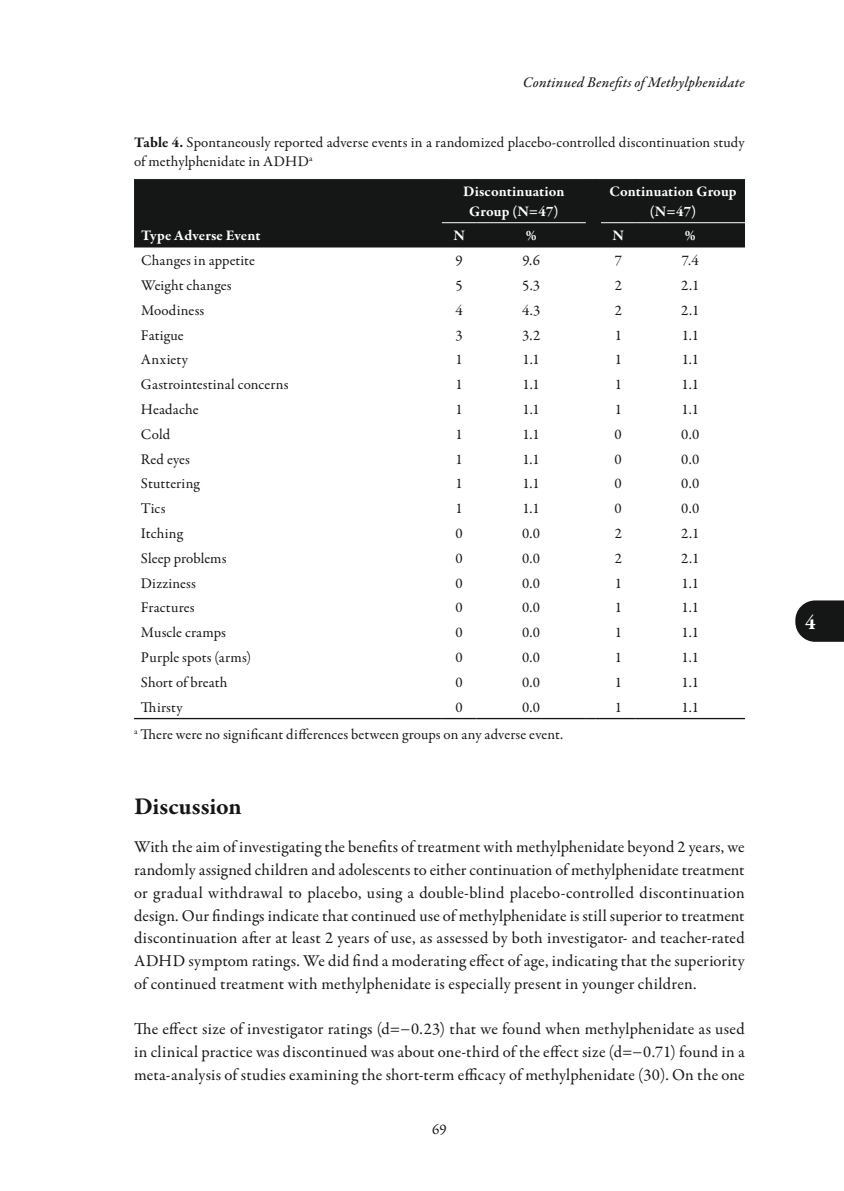
<style>
.page{position:relative;width:844px;height:1191px;background:#fff}
.page>*{position:absolute;margin:0;border:0;box-sizing:border-box;transform-origin:0 0}
.t1{font:700 24.5px "Garamond Premr Pro";color:#151616}
.t2{font:700 21px "Garamond Premr Pro";color:#fff}
.t3{font:16.62px/22.8px "Garamond Premr Pro";letter-spacing:.015em;color:#151616;text-align:justify}
.t4{font:14.88px/19.4px "Garamond Premr Pro";letter-spacing:.01em;color:#151616}
.t5{font:700 14.88px/19.2px "Garamond Premr Pro";letter-spacing:.01em;color:#fff;text-align:center}
.t6{font:14.88px "Garamond Premr Pro Med It";letter-spacing:.015em;color:#151616}
.t7{font:14.88px "Garamond Premr Pro";letter-spacing:.035em;color:#151616}
.s1{font-weight:700}
</style>
<div class="page">
<div style="left:134px;top:179px;width:610px;height:68px;background:#151616"></div>
<hr style="left:441px;top:222px;width:35px;height:1px;background:#fff">
<hr style="left:476px;top:222px;width:109px;height:1px;background:#fff">
<hr style="left:601px;top:222px;width:34px;height:1px;background:#fff">
<hr style="left:635px;top:222px;width:109px;height:1px;background:#fff">
<hr style="left:134px;top:718px;width:307px;height:1px;background:#151616">
<hr style="left:441px;top:718px;width:35px;height:1px;background:#151616">
<hr style="left:476px;top:718px;width:109px;height:1px;background:#151616">
<svg style="left:585px;top:718px;width:16px;height:1px"></svg>
<hr style="left:601px;top:718px;width:34px;height:1px;background:#151616">
<hr style="left:635px;top:718px;width:109px;height:1px;background:#151616">
<svg style="left:795px;top:600px;width:48px;height:42px;background:#2e2e2e"></svg>
<p class="t6" style="left:522px;top:72px;width:223px">Continued Benefits of Methylphenidate</p>
<p class="t4" style="left:134px;top:133px;width:612px"><span class="s1">Table 4.</span> Spontaneously reported adverse events in a randomized placebo-controlled discontinuation study of methylphenidate in ADHD<sup>a</sup></p>
<p class="t5" style="left:463px;top:182px;width:103px">Discontinuation<br>Group (N=47)</p>
<p class="t5" style="left:609px;top:182px;width:129px">Continuation Group (N=47)</p>
<p class="t5" style="left:141px;top:226px;width:121px">Type Adverse Event</p>
<p class="t5" style="left:453px;top:226px;width:13px">N</p>
<p class="t5" style="left:525px;top:226px;width:12px">%</p>
<p class="t5" style="left:612px;top:226px;width:13px">N</p>
<p class="t5" style="left:684px;top:226px;width:12px">%</p>
<p class="t4" style="left:141px;top:251px;width:115px">Changes in appetite</p>
<p class="t4" style="left:455px;top:251px;width:9px">9</p>
<p class="t4" style="left:522px;top:251px;width:19px">9.6</p>
<p class="t4" style="left:614px;top:251px;width:9px">7</p>
<p class="t4" style="left:681px;top:251px;width:18px">7.4</p>
<p class="t4" style="left:141px;top:276px;width:92px">Weight changes</p>
<p class="t4" style="left:455px;top:276px;width:9px">5</p>
<p class="t4" style="left:522px;top:276px;width:20px">5.3</p>
<p class="t4" style="left:614px;top:276px;width:9px">2</p>
<p class="t4" style="left:681px;top:276px;width:20px">2.1</p>
<p class="t4" style="left:141px;top:301px;width:65px">Moodiness</p>
<p class="t4" style="left:455px;top:301px;width:9px">4</p>
<p class="t4" style="left:522px;top:301px;width:20px">4.3</p>
<p class="t4" style="left:614px;top:301px;width:9px">2</p>
<p class="t4" style="left:681px;top:301px;width:20px">2.1</p>
<p class="t4" style="left:141px;top:326px;width:44px">Fatigue</p>
<p class="t4" style="left:455px;top:326px;width:9px">3</p>
<p class="t4" style="left:522px;top:326px;width:20px">3.2</p>
<p class="t4" style="left:614px;top:326px;width:9px">1</p>
<p class="t4" style="left:681px;top:326px;width:19px">1.1</p>
<p class="t7" style="left:141px;top:351px;width:48px">Anxiety</p>
<p class="t4" style="left:455px;top:350px;width:9px">1</p>
<p class="t4" style="left:522px;top:350px;width:19px">1.1</p>
<p class="t4" style="left:614px;top:350px;width:9px">1</p>
<p class="t4" style="left:681px;top:350px;width:19px">1.1</p>
<p class="t4" style="left:141px;top:375px;width:149px">Gastrointestinal concerns</p>
<p class="t4" style="left:455px;top:375px;width:9px">1</p>
<p class="t4" style="left:522px;top:375px;width:19px">1.1</p>
<p class="t4" style="left:614px;top:375px;width:9px">1</p>
<p class="t4" style="left:681px;top:375px;width:19px">1.1</p>
<p class="t4" style="left:141px;top:400px;width:59px">Headache</p>
<p class="t4" style="left:455px;top:400px;width:9px">1</p>
<p class="t4" style="left:522px;top:400px;width:19px">1.1</p>
<p class="t4" style="left:614px;top:400px;width:9px">1</p>
<p class="t4" style="left:681px;top:400px;width:19px">1.1</p>
<p class="t4" style="left:141px;top:425px;width:31px">Cold</p>
<p class="t4" style="left:455px;top:425px;width:9px">1</p>
<p class="t4" style="left:522px;top:425px;width:19px">1.1</p>
<p class="t4" style="left:614px;top:425px;width:9px">0</p>
<p class="t4" style="left:681px;top:425px;width:20px">0.0</p>
<p class="t4" style="left:141px;top:449px;width:51px">Red eyes</p>
<p class="t4" style="left:455px;top:449px;width:9px">1</p>
<p class="t4" style="left:522px;top:449px;width:19px">1.1</p>
<p class="t4" style="left:614px;top:449px;width:9px">0</p>
<p class="t4" style="left:681px;top:449px;width:20px">0.0</p>
<p class="t4" style="left:141px;top:474px;width:60px">Stuttering</p>
<p class="t4" style="left:455px;top:474px;width:9px">1</p>
<p class="t4" style="left:522px;top:474px;width:19px">1.1</p>
<p class="t4" style="left:614px;top:474px;width:9px">0</p>
<p class="t4" style="left:681px;top:474px;width:20px">0.0</p>
<p class="t4" style="left:141px;top:499px;width:26px">Tics</p>
<p class="t4" style="left:455px;top:499px;width:9px">1</p>
<p class="t4" style="left:522px;top:499px;width:19px">1.1</p>
<p class="t4" style="left:614px;top:499px;width:9px">0</p>
<p class="t4" style="left:681px;top:499px;width:20px">0.0</p>
<p class="t4" style="left:141px;top:524px;width:43px">Itching</p>
<p class="t4" style="left:455px;top:524px;width:9px">0</p>
<p class="t4" style="left:522px;top:524px;width:20px">0.0</p>
<p class="t4" style="left:614px;top:524px;width:9px">2</p>
<p class="t4" style="left:681px;top:524px;width:20px">2.1</p>
<p class="t4" style="left:141px;top:549px;width:87px">Sleep problems</p>
<p class="t4" style="left:455px;top:549px;width:9px">0</p>
<p class="t4" style="left:522px;top:549px;width:20px">0.0</p>
<p class="t4" style="left:614px;top:549px;width:9px">2</p>
<p class="t4" style="left:681px;top:549px;width:20px">2.1</p>
<p class="t4" style="left:141px;top:573px;width:57px">Dizziness</p>
<p class="t4" style="left:455px;top:573px;width:9px">0</p>
<p class="t4" style="left:522px;top:573px;width:20px">0.0</p>
<p class="t4" style="left:614px;top:573px;width:9px">1</p>
<p class="t4" style="left:681px;top:573px;width:19px">1.1</p>
<p class="t4" style="left:141px;top:598px;width:55px">Fractures</p>
<p class="t4" style="left:455px;top:598px;width:9px">0</p>
<p class="t4" style="left:522px;top:598px;width:20px">0.0</p>
<p class="t4" style="left:614px;top:598px;width:9px">1</p>
<p class="t4" style="left:681px;top:598px;width:19px">1.1</p>
<p class="t4" style="left:141px;top:623px;width:87px">Muscle cramps</p>
<p class="t4" style="left:455px;top:623px;width:9px">0</p>
<p class="t4" style="left:522px;top:623px;width:20px">0.0</p>
<p class="t4" style="left:614px;top:623px;width:9px">1</p>
<p class="t4" style="left:681px;top:623px;width:19px">1.1</p>
<p class="t4" style="left:141px;top:648px;width:112px">Purple spots (arms)</p>
<p class="t4" style="left:455px;top:648px;width:9px">0</p>
<p class="t4" style="left:522px;top:648px;width:20px">0.0</p>
<p class="t4" style="left:614px;top:648px;width:9px">1</p>
<p class="t4" style="left:681px;top:648px;width:19px">1.1</p>
<p class="t4" style="left:141px;top:672px;width:88px">Short of breath</p>
<p class="t4" style="left:455px;top:672px;width:9px">0</p>
<p class="t4" style="left:522px;top:672px;width:20px">0.0</p>
<p class="t4" style="left:614px;top:672px;width:9px">1</p>
<p class="t4" style="left:681px;top:672px;width:19px">1.1</p>
<p class="t4" style="left:141px;top:697px;width:43px">Thirsty</p>
<p class="t4" style="left:455px;top:697px;width:9px">0</p>
<p class="t4" style="left:522px;top:697px;width:20px">0.0</p>
<p class="t4" style="left:614px;top:697px;width:9px">1</p>
<p class="t4" style="left:681px;top:697px;width:19px">1.1</p>
<p class="t4" style="left:134px;top:725px;width:430px"><sup>a</sup> There were no significant differences between groups on any adverse event.</p>
<h1 class="t1" style="left:134px;top:791px;width:109px">Discussion</h1>
<p class="t3" style="left:134px;top:836px;width:612px">With the aim of investigating the benefits of treatment with methylphenidate beyond 2 years, we randomly assigned children and adolescents to either continuation of methylphenidate treatment or gradual withdrawal to placebo, using a double-blind placebo-controlled discontinuation design. Our findings indicate that continued use of methylphenidate is still superior to treatment discontinuation after at least 2 years of use, as assessed by both investigator- and teacher-rated ADHD symptom ratings. We did find a moderating effect of age, indicating that the superiority of continued treatment with methylphenidate is especially present in younger children.</p>
<p class="t3" style="left:134px;top:1018px;width:612px">The effect size of investigator ratings (d=−0.23) that we found when methylphenidate as used in clinical practice was discontinued was about one-third of the effect size (d=−0.71) found in a meta-analysis of studies examining the short-term efficacy of methylphenidate (30). On the one</p>
<p class="t4" style="left:432px;top:1120px;width:16px">69</p>
<p class="t2" style="left:805px;top:609px;width:12px">4</p>
</div>
